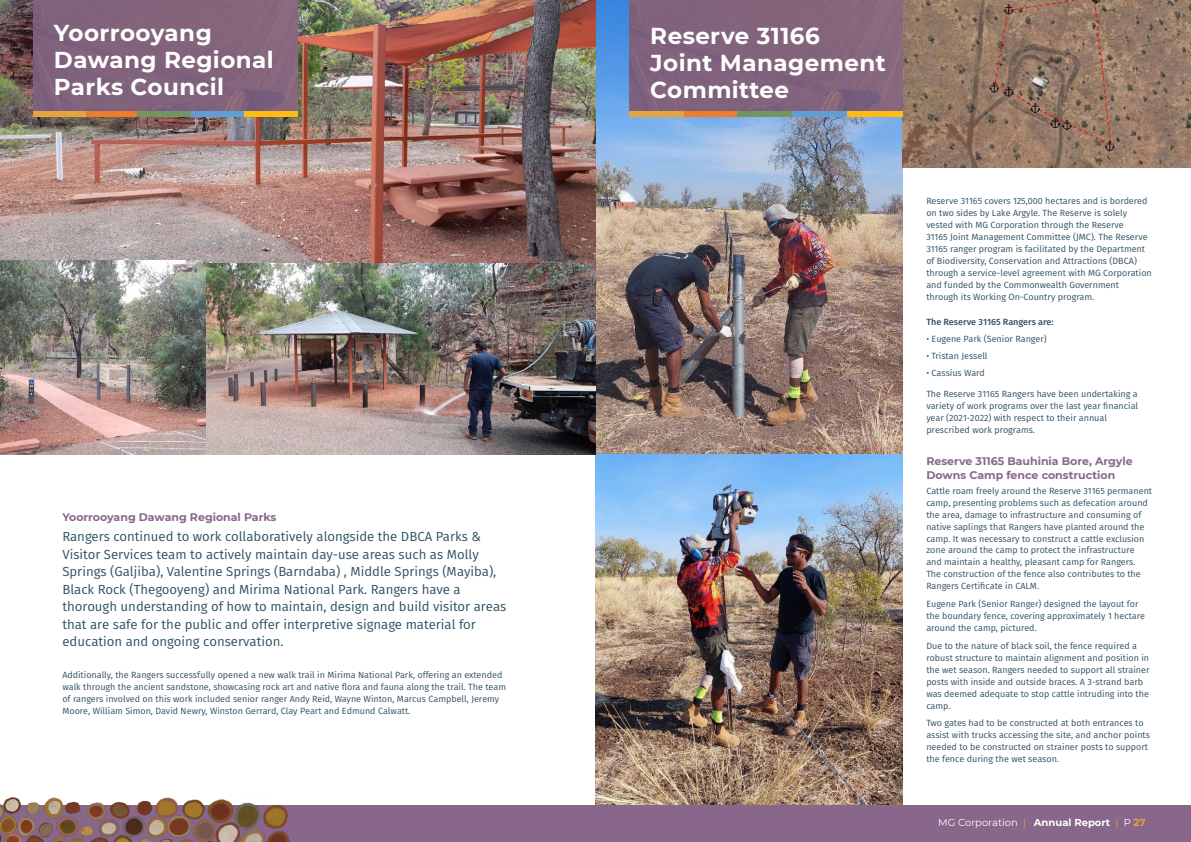
<style>
.page{position:relative;width:1191px;height:842px;background:#fff}
.page>*{position:absolute;margin:0;border:0;box-sizing:border-box;transform-origin:0 0}
.t1{font:700 23px/27px "Montserrat";letter-spacing:.02em;color:#fff}
.t2{font:13.2px/17.5px "Fira Sans";color:#2d5062}
.t3{font:700 11px/14px "Montserrat";color:#88678b}
.t4{font:10px "Montserrat";color:#fff}
.t5{font:9px/12px "Fira Sans";color:#2d5062}
.t6{font:500 9px "Fira Sans";color:#2d5062}
.s1{color:#e4a541}
.s2{font-weight:700}
.s3{font-weight:700;color:#e4a541}
</style>
<div class="page">
<img style="left:595px;top:0;width:308px;height:806px">
<img style="left:0;top:0;width:595px;height:263px">
<img style="left:903px;top:0;width:288px;height:167px">
<div style="left:33px;top:0;width:265px;height:115px;background:#82637c"></div>
<div style="left:33px;top:111px;width:53px;height:5px;background:#e4a541"></div>
<div style="left:86px;top:111px;width:54px;height:5px;background:#ed7d2e"></div>
<div style="left:138px;top:111px;width:53px;height:5px;background:#719661"></div>
<div style="left:191px;top:111px;width:53px;height:5px;background:#619dd4"></div>
<div style="left:244px;top:111px;width:54px;height:5px;background:#febc11"></div>
<img style="left:205px;top:263px;width:390px;height:191px">
<img style="left:0;top:261px;width:205px;height:193px">
<div style="left:629px;top:0;width:274px;height:115px;background:#82637c"></div>
<div style="left:629px;top:111px;width:55px;height:5px;background:#e4a541"></div>
<div style="left:684px;top:111px;width:56px;height:5px;background:#ed7d2e"></div>
<div style="left:737px;top:111px;width:55px;height:5px;background:#719661"></div>
<div style="left:792px;top:111px;width:55px;height:5px;background:#619dd4"></div>
<div style="left:847px;top:111px;width:56px;height:5px;background:#febc11"></div>
<div style="left:0;top:806px;width:595px;height:36px;background:#88678b"></div>
<div style="left:595px;top:806px;width:596px;height:36px;background:#88678b"></div>
<img style="left:0;top:797px;width:298px;height:45px">
<h1 class="t1" style="left:54px;top:18px;width:221px">Yoorrooyang<br>Dawang Regional<br>Parks Council</h1>
<p class="t3" style="left:62px;top:509px;width:215px">Yoorrooyang Dawang Regional Parks</p>
<p class="t2" style="left:62px;top:528px;width:445px">Rangers continued to work collaboratively alongside the DBCA Parks &amp; Visitor Services team to actively maintain day-use areas such as Molly Springs (Galjiba), Valentine Springs (Barndaba) , Middle Springs (Mayiba), Black Rock (Thegooyeng) and Mirima National Park. Rangers have a thorough understanding of how to maintain, design and build visitor areas that are safe for the public and offer interpretive signage material for education and ongoing conservation.</p>
<p class="t5" style="left:62px;top:668px;width:445px">Additionally, the Rangers successfully opened a new walk trail in Mirima National Park, offering an extended walk through the ancient sandstone, showcasing rock art and native flora and fauna along the trail. The team of rangers involved on this work included senior ranger Andy Reid, Wayne Winton, Marcus Campbell, Jeremy Moore, William Simon, David Newry, Winston Gerrard, Clay Peart and Edmund Calwatt.</p>
<h1 class="t1" style="left:650px;top:21px;width:237px">Reserve 31166<br>Joint Management<br>Committee</h1>
<p class="t5" style="left:926px;top:195px;width:227px">Reserve 31165 covers 125,000 hectares and is bordered on two sides by Lake Argyle. The Reserve is solely vested with MG Corporation through the Reserve<br>31165 Joint Management Committee (JMC). The Reserve 31165 ranger program is facilitated by the Department of Biodiversity, Conservation and Attractions (DBCA) through a service-level agreement with MG Corporation and funded by the Commonwealth Government through its Working On-Country program.</p>
<p class="t6" style="left:926px;top:316px;width:129px">The Reserve 31165 Rangers are:</p>
<p class="t5" style="left:926px;top:333px;width:122px">• Eugene Park (Senior Ranger)</p>
<p class="t5" style="left:926px;top:350px;width:63px">• Tristan Jessell</p>
<p class="t5" style="left:926px;top:367px;width:60px">• Cassius Ward</p>
<p class="t5" style="left:926px;top:388px;width:213px">The Reserve 31165 Rangers have been undertaking a variety of work programs over the last year financial year (2021-2022) with respect to their annual prescribed work programs.</p>
<p class="t3" style="left:926px;top:453px;width:208px">Reserve 31165 Bauhinia Bore, Argyle<br>Downs Camp fence construction</p>
<p class="t5" style="left:926px;top:484px;width:227px">Cattle roam freely around the Reserve 31165 permanent camp, presenting problems such as defecation around the area, damage to infrastructure and consuming of native saplings that Rangers have planted around the camp. It was necessary to construct a cattle exclusion zone around the camp to protect the infrastructure and maintain a healthy, pleasant camp for Rangers.<br>The construction of the fence also contributes to the Rangers Certificate in CALM.</p>
<p class="t5" style="left:926px;top:598px;width:220px">Eugene Park (Senior Ranger) designed the layout for the boundary fence, covering approximately 1 hectare around the camp, pictured.</p>
<p class="t5" style="left:926px;top:640px;width:225px">Due to the nature of black soil, the fence required a robust structure to maintain alignment and position in the wet season. Rangers needed to support all strainer posts with inside and outside braces. A 3-strand barb was deemed adequate to stop cattle intruding into the camp.</p>
<p class="t5" style="left:926px;top:717px;width:225px">Two gates had to be constructed at both entrances to assist with trucks accessing the site, and anchor points needed to be constructed on strainer posts to support the fence during the wet season.</p>
<p class="t4" style="left:938px;top:815px;width:209px">MG Corporation <span class="s1">|</span> <span class="s2">Annual Report</span> <span class="s1">|</span> P <span class="s3">27</span></p>
</div>
